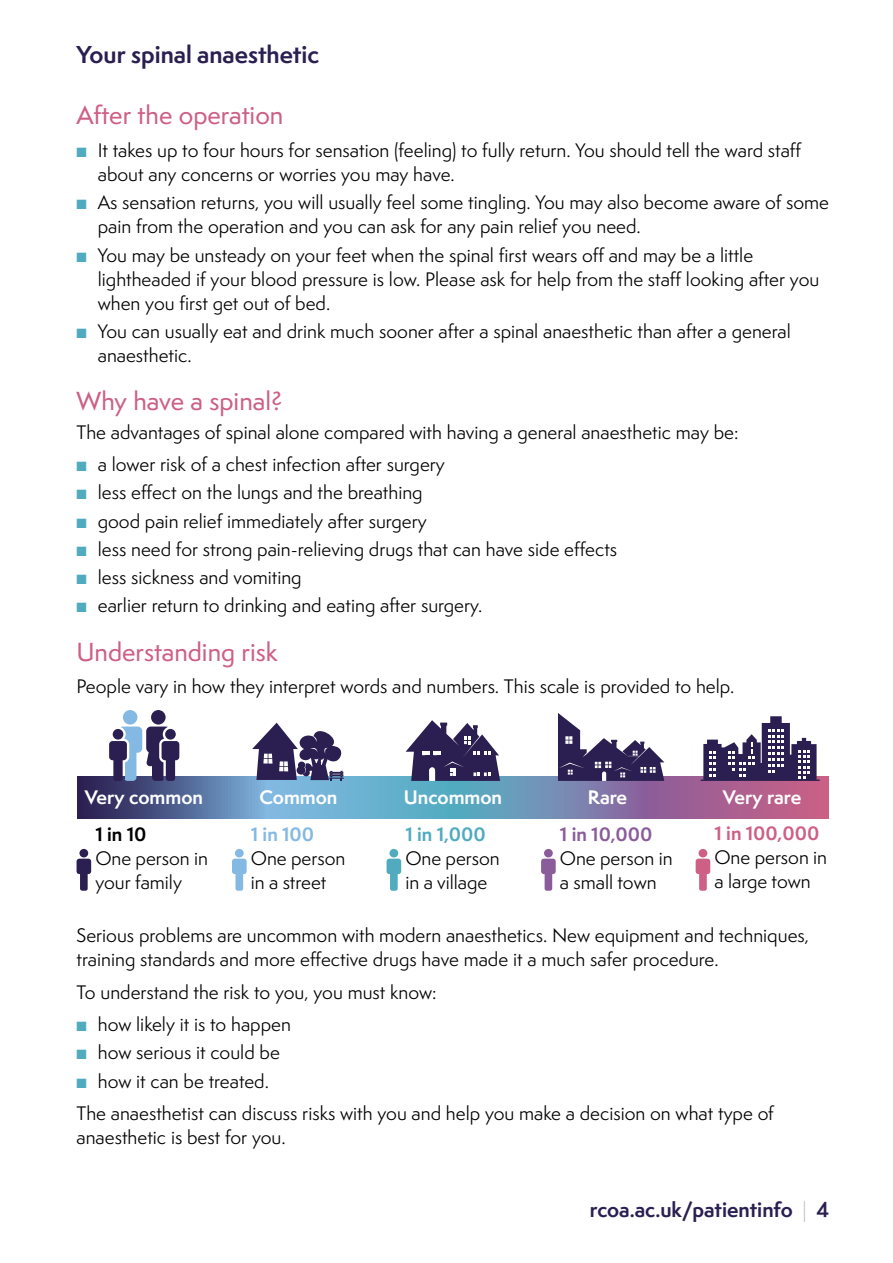
<style>
.page{position:relative;width:893px;height:1263px;background:#fff}
.page>*{position:absolute;margin:0;border:0;box-sizing:border-box;transform-origin:0 0}
.t1{font:500 24px "Semplicita Pro";color:#cd6084}
.t2{font:700 22.5px "Semplicita Pro";color:#2b1f51}
.t3{font:700 19.35px "Semplicita Pro";color:#2b1f51}
.t4{font:18px/24px "Semplicita Pro";color:#000}
.t5{font:700 18px "Semplicita Pro";color:#fff}
.t6{font:700 18px "Semplicita Pro";color:#cd6084}
.t7{font:700 18px "Semplicita Pro";color:#8a5d9a}
.t8{font:700 18px "Semplicita Pro";color:#50abbf}
.t9{font:700 18px "Semplicita Pro";color:#83b9e2}
.t10{font:700 18px "Semplicita Pro";color:#000}
.s1{color:#50abbf}
.s2{font-weight:300;color:#b5b6b5}
</style>
<div class="page">
<svg style="left:77px;top:776px;width:752px;height:42px;background:#757fa9"></svg>
<svg style="left:252px;top:723px;width:92px;height:58px"></svg>
<svg style="left:558px;top:713px;width:106px;height:68px"></svg>
<svg style="left:701px;top:716px;width:119px;height:65px"></svg>
<div style="left:123px;top:710px;width:14px;height:14px;background:#83b9e2;border-radius:50%"></div>
<div style="left:151px;top:710px;width:15px;height:14px;background:#2b1f51;border-radius:50%"></div>
<svg style="left:109px;top:726px;width:70px;height:55px"></svg>
<div style="left:235px;top:849px;width:9px;height:8px;background:#83b9e2;border-radius:50%"></div>
<svg style="left:232px;top:859px;width:15px;height:32px"></svg>
<div style="left:79px;top:849px;width:9px;height:8px;background:#2b1f51;border-radius:50%"></div>
<svg style="left:77px;top:859px;width:14px;height:32px"></svg>
<div style="left:389px;top:849px;width:9px;height:8px;background:#50abbf;border-radius:50%"></div>
<svg style="left:387px;top:859px;width:14px;height:32px"></svg>
<div style="left:544px;top:849px;width:9px;height:8px;background:#8a5d9a;border-radius:50%"></div>
<svg style="left:541px;top:859px;width:15px;height:32px"></svg>
<div style="left:699px;top:849px;width:8px;height:8px;background:#cd6084;border-radius:50%"></div>
<svg style="left:696px;top:859px;width:14px;height:32px"></svg>
<svg style="left:406px;top:720px;width:94px;height:61px"></svg>
<p class="t2" style="left:77px;top:37px;width:244px">Your spinal anaesthetic</p>
<h1 class="t1" style="left:77px;top:98px;width:208px">After the operation</h1>
<p class="t4" style="left:98px;top:138px;width:705px;text-indent:-21px"><span class="s1">■</span> It takes up to four hours for sensation (feeling) to fully return. You should tell the ward staff about any concerns or worries you may have.</p>
<p class="t4" style="left:98px;top:190px;width:733px;text-indent:-21px"><span class="s1">■</span> As sensation returns, you will usually feel some tingling. You may also become aware of some pain from the operation and you can ask for any pain relief you need.</p>
<p class="t4" style="left:98px;top:242px;width:723px;text-indent:-21px"><span class="s1">■</span> You may be unsteady on your feet when the spinal first wears off and may be a little lightheaded if your blood pressure is low. Please ask for help from the staff looking after you when you first get out of bed.</p>
<p class="t4" style="left:98px;top:319px;width:695px;text-indent:-21px"><span class="s1">■</span> You can usually eat and drink much sooner after a spinal anaesthetic than after a general anaesthetic.</p>
<h1 class="t1" style="left:77px;top:384px;width:208px">Why have a spinal?</h1>
<p class="t4" style="left:77px;top:419px;width:663px">The advantages of spinal alone compared with having a general anaesthetic may be:</p>
<p class="t4" style="left:77px;top:452px;width:370px"><span class="s1">■</span> a lower risk of a chest infection after surgery</p>
<p class="t4" style="left:77px;top:480px;width:348px"><span class="s1">■</span> less effect on the lungs and the breathing</p>
<p class="t4" style="left:77px;top:509px;width:352px"><span class="s1">■</span> good pain relief immediately after surgery</p>
<p class="t4" style="left:77px;top:537px;width:542px"><span class="s1">■</span> less need for strong pain-relieving drugs that can have side effects</p>
<p class="t4" style="left:77px;top:565px;width:227px"><span class="s1">■</span> less sickness and vomiting</p>
<p class="t4" style="left:77px;top:593px;width:407px"><span class="s1">■</span> earlier return to drinking and eating after surgery.</p>
<h1 class="t1" style="left:77px;top:635px;width:203px">Understanding risk</h1>
<p class="t4" style="left:77px;top:674px;width:659px">People vary in how they interpret words and numbers. This scale is provided to help.</p>
<p class="t5" style="left:85px;top:784px;width:120px">Very common</p>
<p class="t5" style="left:260px;top:784px;width:79px">Common</p>
<p class="t5" style="left:404px;top:784px;width:100px">Uncommon</p>
<p class="t5" style="left:588px;top:784px;width:41px">Rare</p>
<p class="t5" style="left:723px;top:784px;width:80px">Very rare</p>
<p class="t10" style="left:95px;top:820px;width:53px">1 in 10</p>
<p class="t4" style="left:95px;top:845px;width:114px">One person in your family</p>
<p class="t6" style="left:714px;top:820px;width:106px">1 in 100,000</p>
<p class="t4" style="left:714px;top:845px;width:114px">One person in a large town</p>
<p class="t4" style="left:77px;top:923px;width:734px">Serious problems are uncommon with modern anaesthetics. New equipment and techniques, training standards and more effective drugs have made it a much safer procedure.</p>
<p class="t4" style="left:77px;top:980px;width:362px">To understand the risk to you, you must know:</p>
<p class="t4" style="left:77px;top:1012px;width:216px"><span class="s1">■</span> how likely it is to happen</p>
<p class="t4" style="left:77px;top:1040px;width:205px"><span class="s1">■</span> how serious it could be</p>
<p class="t4" style="left:77px;top:1064px;width:699px;line-height:32.5px"><span class="s1">■</span> how it can be treated.<br>The anaesthetist can discuss risks with you and help you make a decision on what type of</p>
<p class="t4" style="left:77px;top:1125px;width:211px">anaesthetic is best for you.</p>
<p class="t7" style="left:560px;top:820px;width:94px">1 in 10,000</p>
<p class="t4" style="left:560px;top:845px;width:114px">One person in a small town</p>
<p class="t8" style="left:405px;top:820px;width:82px">1 in 1,000</p>
<p class="t4" style="left:405px;top:845px;width:96px">One person in a village</p>
<p class="t9" style="left:251px;top:820px;width:65px">1 in 100</p>
<p class="t4" style="left:251px;top:845px;width:96px">One person in a street</p>
<p class="t3" style="left:590px;top:1195px;width:241px">rcoa.ac.uk/patientinfo <span class="s2">|</span> 4</p>
</div>
